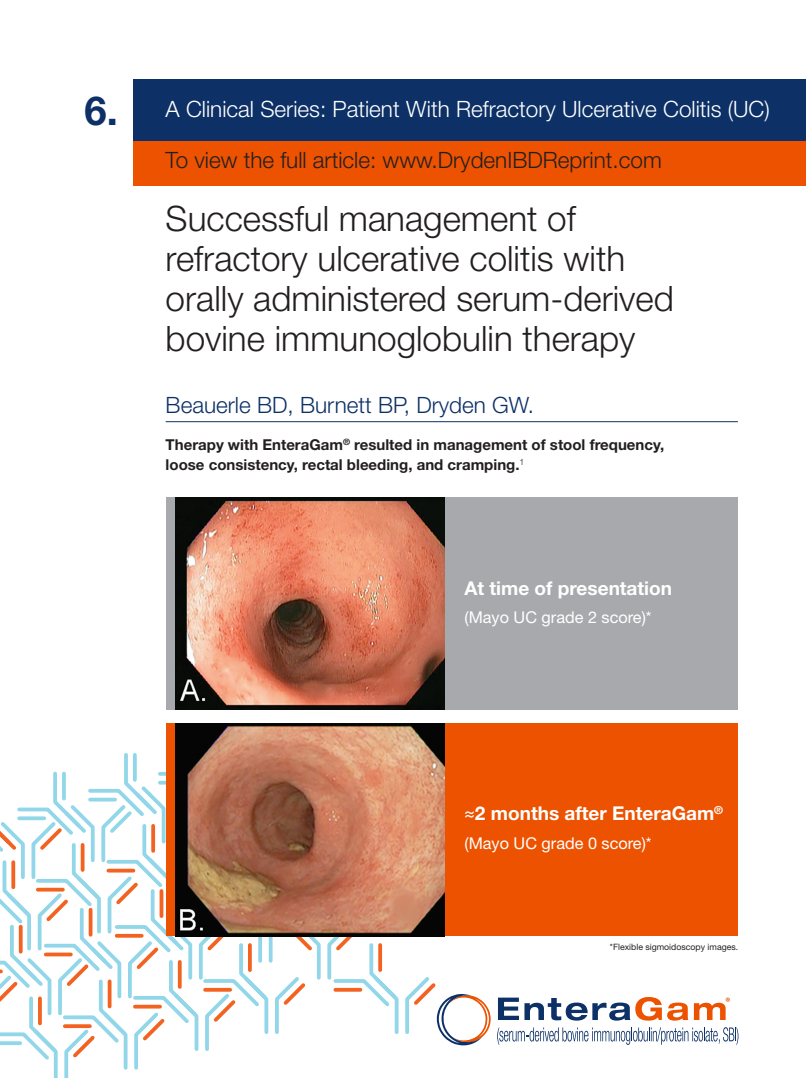
<style>
.page{position:relative;width:806px;height:1078px;background:#fff}
.page>*{position:absolute;margin:0;border:0;box-sizing:border-box;transform-origin:0 0}
.t1{font:700 40px "Helvetica Neue LT Std";color:#0d3166}
.t2{font:300 35px/40px "Helvetica Neue LT Std";color:#231f20}
.t3{font:300 22.5px "Helvetica Neue LT Std";color:#fff}
.t4{font:300 22.5px "Helvetica Neue LT Std";color:#231f20}
.t5{font:300 22.5px "Helvetica Neue LT Std";color:#0d3166}
.t6{font:700 19px "Helvetica Neue LT Std";color:#fff}
.t7{font:16.25px "Helvetica Neue LT Std";color:#fff}
.t8{font:700 15px/20px "Helvetica Neue LT Std";color:#231f20}
.t9{font:8.75px "Helvetica Neue LT Std";color:#231f20}
</style>
<div class="page">
<div style="left:133px;top:79px;width:672px;height:62px;background:#0d3166"></div>
<div style="left:133px;top:141px;width:672px;height:44px;background:#ed5200"></div>
<hr style="left:165px;top:421px;width:572px;height:1px;background:#0d3166">
<svg style="left:498px;top:997px;width:20px;height:23px"></svg>
<svg style="left:497px;top:1027px;width:241px;height:17px"></svg>
<svg style="left:0;top:753px;width:490px;height:325px"></svg>
<svg style="left:524px;top:997px;width:205px;height:23px"></svg>
<div style="left:165px;top:497px;width:10px;height:212px;background:#a8a9ad"></div>
<div style="left:444px;top:497px;width:293px;height:212px;background:#a8a9ad"></div>
<div style="left:165px;top:723px;width:10px;height:213px;background:#ed5200"></div>
<div style="left:444px;top:723px;width:293px;height:213px;background:#ed5200"></div>
<img style="left:175px;top:497px;width:269px;height:212px">
<img style="left:175px;top:723px;width:269px;height:213px">
<p class="t1" style="left:84px;top:86px;width:35px">6.</p>
<p class="t3" style="left:165px;top:95px;width:605px">A Clinical Series: Patient With Refractory Ulcerative Colitis (UC)</p>
<p class="t4" style="left:165px;top:147px;width:497px">To view the full article: www.DrydenIBDReprint.com</p>
<p class="t2" style="left:165px;top:198px;width:509px">Successful management of refractory ulcerative colitis with orally administered serum-derived bovine immunoglobulin therapy</p>
<p class="t5" style="left:165px;top:391px;width:369px">Beauerle BD, Burnett BP, Dryden GW.</p>
<p class="t8" style="left:165px;top:434px;width:500px">Therapy with EnteraGam<sup>®</sup> resulted in management of stool frequency, loose consistency, rectal bleeding, and cramping.<sup>1</sup></p>
<p class="t6" style="left:464px;top:576px;width:209px">At time of presentation</p>
<p class="t7" style="left:464px;top:607px;width:188px">(Mayo UC grade 2 score)*</p>
<p class="t6" style="left:464px;top:802px;width:260px">≈2 months after EnteraGam<sup>®</sup></p>
<p class="t7" style="left:464px;top:833px;width:188px">(Mayo UC grade 0 score)*</p>
<p class="t9" style="left:609px;top:942px;width:130px">*Flexible sigmoidoscopy images.</p>
</div>
